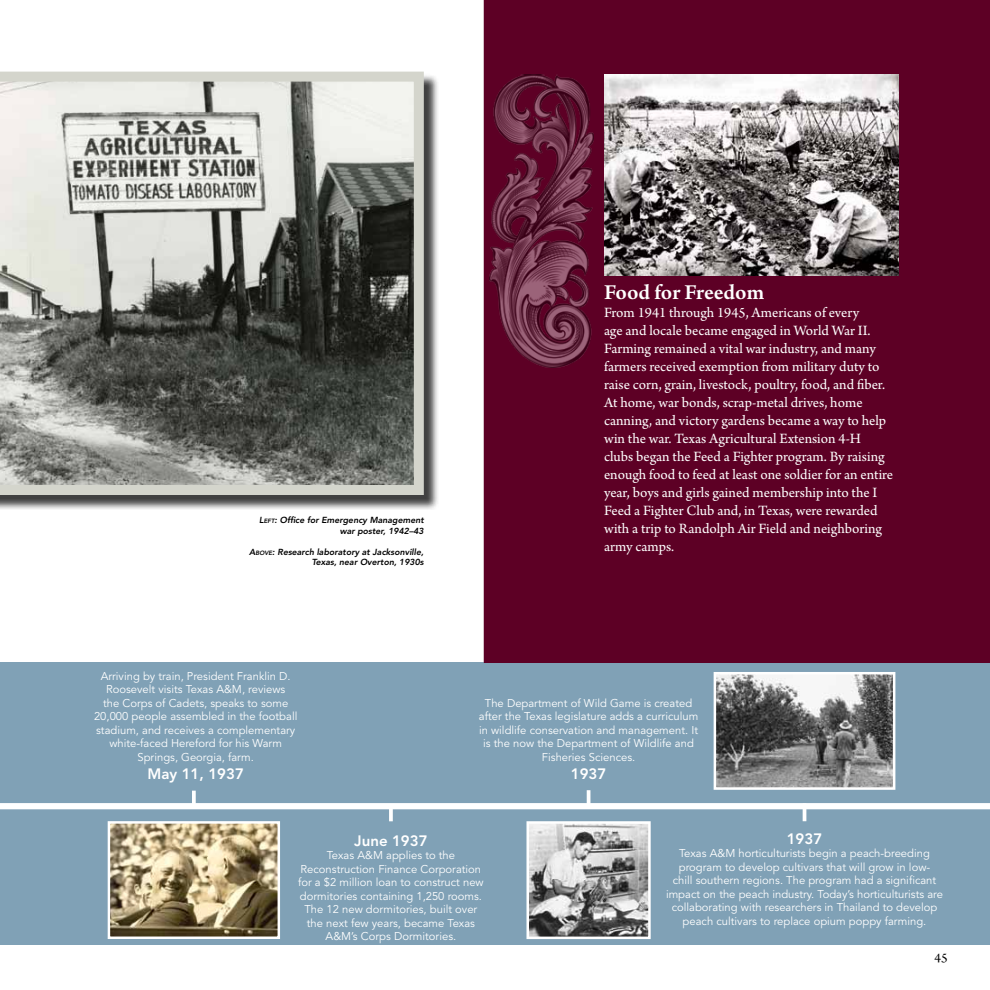
<style>
.page{position:relative;width:990px;height:990px;background:#fff}
.page>*{position:absolute;margin:0;border:0;box-sizing:border-box;transform-origin:0 0}
.t1{font:600 22.5px "Arno Pro";color:#fff}
.t2{font:15px/18px "Arno Pro";color:#fff}
.t3{font:800 15px "Avenir";color:#fff}
.t4{font:13.75px "Arno Pro";color:#000}
.t5{font:11.25px/13.5px "Avenir";color:#fff;text-align:center}
.t6{font:italic 800 8.75px/10.5px "Avenir";color:#000;text-align:right}
.s1{font-size:6.12px}
</style>
<div class="page">
<div style="left:0;top:663px;width:990px;height:282px;background:#80a1b6"></div>
<div style="left:0;top:803px;width:990px;height:6px;background:#fff"></div>
<svg style="left:192px;top:791px;width:4px;height:12px"></svg>
<img style="left:111px;top:824px;width:166px;height:112px">
<div style="left:108px;top:821px;width:172px;height:118px;border:2px solid #fff"></div>
<svg style="left:389px;top:809px;width:4px;height:12px"></svg>
<img style="left:530px;top:824px;width:118px;height:112px">
<div style="left:527px;top:821px;width:124px;height:118px;border:2px solid #fff"></div>
<hr style="left:587px;top:790px;width:3px;height:16px;background:#fff">
<hr style="left:803px;top:803px;width:3px;height:18px;background:#fff">
<img style="left:717px;top:675px;width:175px;height:112px">
<div style="left:714px;top:672px;width:181px;height:118px;border:2px solid #fff"></div>
<div style="left:0;top:73px;width:439px;height:437px;background:#000;opacity:.75"></div>
<svg style="left:0;top:72px;width:424px;height:423px;background:#8e8f8a"></svg>
<div style="left:484px;top:0;width:506px;height:663px;background:#5d0025"></div>
<img style="left:604px;top:75px;width:294px;height:201px">
<img style="left:490px;top:75px;width:104px;height:292px">
<p class="t6" style="left:259px;top:515px;width:166px">L<span class="s1">EFT</span>: Office for Emergency Management war poster, 1942–43</p>
<p class="t6" style="left:249px;top:546px;width:176px">A<span class="s1">BOVE</span>: Research laboratory at Jacksonville,<br>Texas, near Overton, 1930s</p>
<p class="t5" style="left:94px;top:669px;width:205px">Arriving by train, President Franklin D.<br>Roosevelt visits Texas A&amp;M, reviews<br>the Corps of Cadets, speaks to some 20,000 people assembled in the football stadium, and receives a complementary white-faced Hereford for his Warm Springs, Georgia, farm.</p>
<h2 class="t3" style="left:148px;top:765px;width:98px">May 11, 1937</h2>
<h1 class="t1" style="left:604px;top:279px;width:162px">Food for Freedom</h1>
<p class="t2" style="left:604px;top:304px;width:291px">From 1941 through 1945, Americans of every<br>age and locale became engaged in World War II.<br>Farming remained a vital war industry, and many farmers received exemption from military duty to raise corn, grain, livestock, poultry, food, and fiber.<br>At home, war bonds, scrap-metal drives, home canning, and victory gardens became a way to help win the war. Texas Agricultural Extension 4-H clubs began the Feed a Fighter program. By raising enough food to feed at least one soldier for an entire year, boys and girls gained membership into the I Feed a Fighter Club and, in Texas, were rewarded with a trip to Randolph Air Field and neighboring army camps.</p>
<p class="t5" style="left:479px;top:696px;width:221px">The Department of Wild Game is created after the Texas legislature adds a curriculum in wildlife conservation and management. It is the now the Department of Wildlife and Fisheries Sciences.</p>
<h2 class="t3" style="left:571px;top:765px;width:37px">1937</h2>
<h2 class="t3" style="left:354px;top:832px;width:75px">June 1937</h2>
<p class="t5" style="left:298px;top:849px;width:187px">Texas A&amp;M applies to the<br>Reconstruction Finance Corporation for a $2 million loan to construct new dormitories containing 1,250 rooms.<br>The 12 new dormitories, built over the next few years, became Texas<br>A&amp;M’s Corps Dormitories.</p>
<h2 class="t3" style="left:787px;top:830px;width:37px">1937</h2>
<p class="t5" style="left:666px;top:847px;width:279px">Texas A&amp;M horticulturists begin a peach-breeding program to develop cultivars that will grow in low-<br>chill southern regions. The program had a significant impact on the peach industry. Today’s horticulturists are collaborating with researchers in Thailand to develop peach cultivars to replace opium poppy farming.</p>
<p class="t4" style="left:935px;top:950px;width:15px">45</p>
</div>
